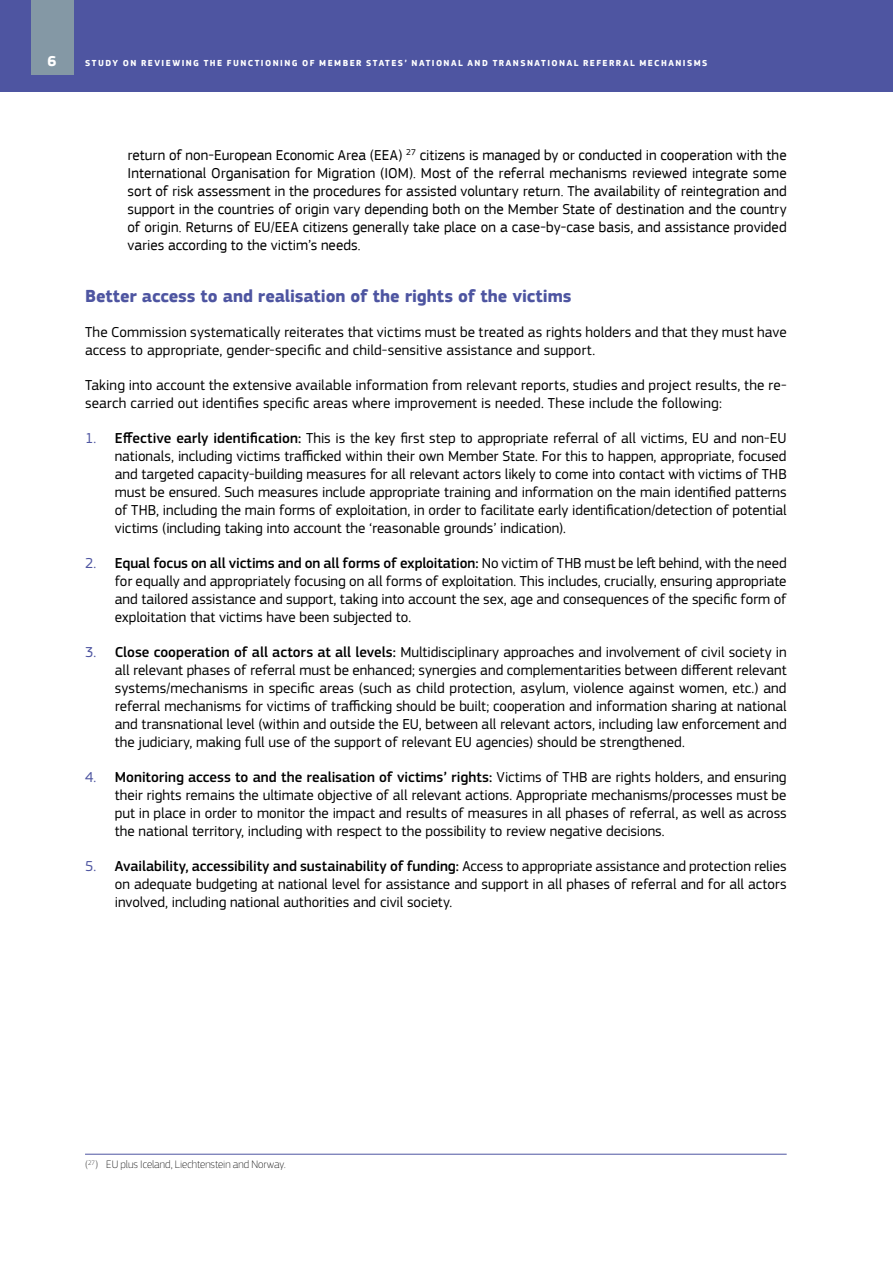
<style>
.page{position:relative;width:893px;height:1263px;background:#fff}
.page>*{position:absolute;margin:0;border:0;box-sizing:border-box;transform-origin:0 0}
.titles_1_1{font:700 18px "EC Square Sans Pro";letter-spacing:-.005em;color:#4e55a1}
.body_text{font:15px/18px "EC Square Sans Pro";letter-spacing:.005em;color:#000;text-align:justify}
.t1{font:15px/18px "EC Square Sans Pro";color:#000;text-align:justify}
.t2{font:700 15px "EC Square Sans Pro";color:#fff}
.body_footnotes{font:100 11.25px "EC Square Sans Pro";letter-spacing:-.005em;color:#000}
.t3{font:700 9px "EC Square Sans Pro";letter-spacing:.16em;color:#fff}
.s1{color:#4e55a1}
.s2{font-weight:500}
</style>
<div class="page">
<div style="left:0;top:0;width:893px;height:91px;background:#4e55a1"></div>
<div style="left:31px;top:0;width:42px;height:74px;background:#8498a5"></div>
<hr style="left:85px;top:1154px;width:702px;height:1px;background:#4e55a1">
<p class="t2" style="left:48px;top:52px;width:10px">6</p>
<p class="t3" style="left:85px;top:58px;width:624px">STUDY ON REVIEWING THE FUNCTIONING OF MEMBER STATES’ NATIONAL AND TRANSNATIONAL REFERRAL MECHANISMS</p>
<p class="t1" style="left:128px;top:146px;width:661px">return of non-European Economic Area (EEA) <sup>27</sup> citizens is managed by or conducted in cooperation with the International Organisation for Migration (IOM). Most of the referral mechanisms reviewed integrate some sort of risk assessment in the procedures for assisted voluntary return. The availability of reintegration and support in the countries of origin vary depending both on the Member State of destination and the country of origin. Returns of EU/EEA citizens generally take place on a case-by-case basis, and assistance provided varies according to the victim’s needs.</p>
<p class="titles_1_1" style="left:85px;top:285px;width:488px">Better access to and realisation of the rights of the victims</p>
<p class="body_text" style="left:85px;top:323px;width:703px">The Commission systematically reiterates that victims must be treated as rights holders and that they must have access to appropriate, gender-specific and child-sensitive assistance and support.</p>
<p class="body_text" style="left:85px;top:376px;width:703px">Taking into account the extensive available information from relevant reports, studies and project results, the re&shy;search carried out identifies specific areas where improvement is needed. These include the following:</p>
<p class="body_text" style="left:115px;top:429px;width:673px;text-indent:-30px"><span class="s1">1.</span> <span class="s2">Effective early identification:</span> This is the key first step to appropriate referral of all victims, EU and non-EU nationals, including victims trafficked within their own Member State. For this to happen, appropriate, focused and targeted capacity-building measures for all relevant actors likely to come into contact with victims of THB must be ensured. Such measures include appropriate training and information on the main identified patterns of THB, including the main forms of exploitation, in order to facilitate early identification/detection of potential victims (including taking into account the ‘reasonable grounds’ indication).</p>
<p class="body_text" style="left:115px;top:554px;width:673px;text-indent:-30px"><span class="s1">2.</span> <span class="s2">Equal focus on all victims and on all forms of exploitation:</span> No victim of THB must be left behind, with the need for equally and appropriately focusing on all forms of exploitation. This includes, crucially, ensuring appropriate and tailored assistance and support, taking into account the sex, age and consequences of the specific form of exploitation that victims have been subjected to.</p>
<p class="body_text" style="left:115px;top:643px;width:673px;text-indent:-30px"><span class="s1">3.</span> <span class="s2">Close cooperation of all actors at all levels:</span> Multidisciplinary approaches and involvement of civil society in all relevant phases of referral must be enhanced; synergies and complementarities between different relevant systems/mechanisms in specific areas (such as child protection, asylum, violence against women, etc.) and referral mechanisms for victims of trafficking should be built; cooperation and information sharing at national and transnational level (within and outside the EU, between all relevant actors, including law enforcement and the judiciary, making full use of the support of relevant EU agencies) should be strengthened.</p>
<p class="body_text" style="left:115px;top:768px;width:673px;text-indent:-30px"><span class="s1">4.</span> <span class="s2">Monitoring access to and the realisation of victims’ rights:</span> Victims of THB are rights holders, and ensuring their rights remains the ultimate objective of all relevant actions. Appropriate mechanisms/processes must be put in place in order to monitor the impact and results of measures in all phases of referral, as well as across the national territory, including with respect to the possibility to review negative decisions.</p>
<p class="body_text" style="left:115px;top:857px;width:673px;text-indent:-30px"><span class="s1">5.</span> <span class="s2">Availability, accessibility and sustainability of funding:</span> Access to appropriate assistance and protection relies on adequate budgeting at national level for assistance and support in all phases of referral and for all actors involved, including national authorities and civil society.</p>
<p class="body_footnotes" style="left:85px;top:1158px;width:202px">(<sup>27</sup>) EU plus Iceland, Liechtenstein and Norway.</p>
</div>
